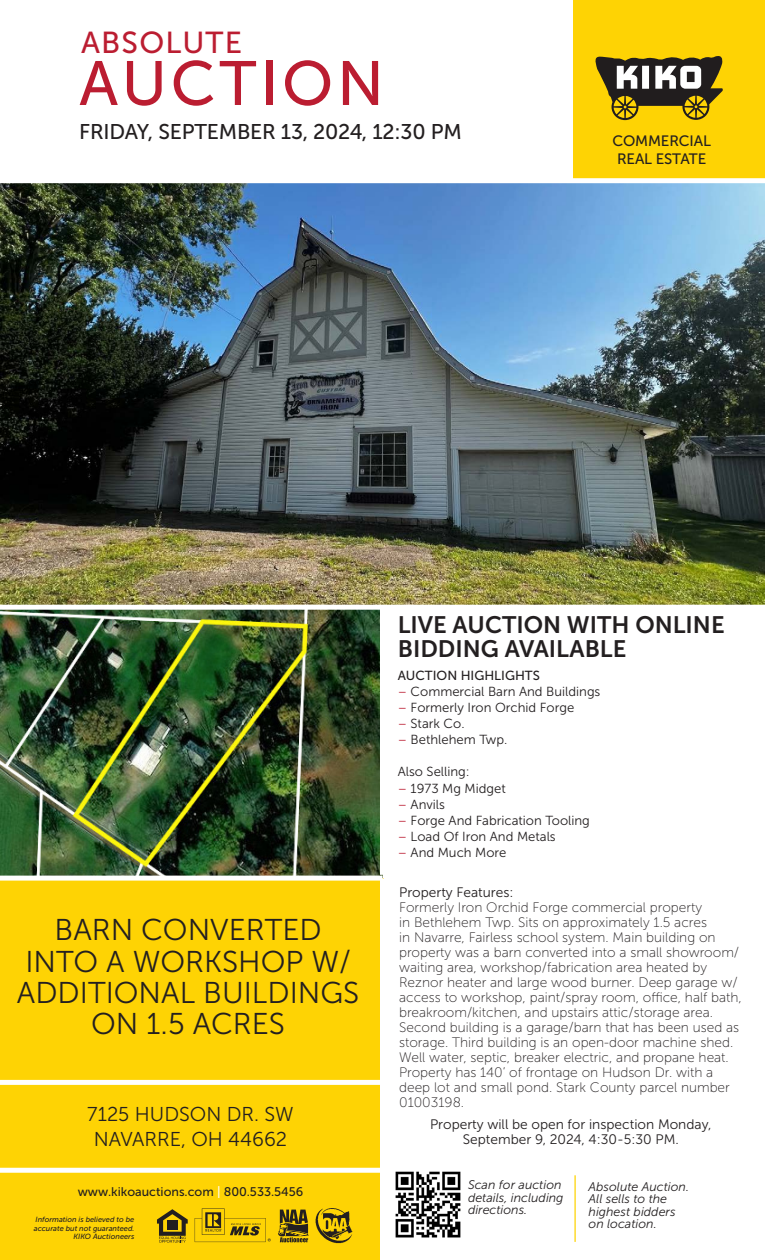
<style>
.page{position:relative;width:765px;height:1260px;background:#fff}
.page>*{position:absolute;margin:0;border:0;box-sizing:border-box;transform-origin:0 0}
.t1{font:62.38px "Museo Sans 500";letter-spacing:.06em;color:#bb1d31}
.t2{font:30.25px "Museo Sans 500";letter-spacing:.04em;color:#bb1d31}
.t3{font:30px/31.2px "Museo Sans 300";color:#231f20;text-align:center}
.t4{font:23.75px/23.8px "Museo Sans 700";color:#231f20}
.t5{font:21.25px "Museo Sans 500";letter-spacing:-.01em;color:#231f20}
.t6{font:20px "Museo Sans 300";color:#231f20}
.t7{font:15px "Museo Sans 500";letter-spacing:-.01em;color:#231f20}
.t8{font:13.75px/15px "Museo Sans 100";color:#231f20}
.t9{font:13.75px/15px "Museo Sans 300";color:#231f20;text-align:center}
.t10{font:13.12px "Museo Sans 300";color:#231f20}
.t11{font:13.12px "Museo Sans 500";color:#231f20}
.t12{font:italic 12.5px/12.5px "Museo Sans 300";color:#231f20}
.t13{font:12.5px "Museo Sans 500";color:#231f20}
.t14{font:italic 7.5px/8.8px "Museo Sans 500";color:#231f20;text-align:right}
.s1{color:#fff}
.s2{color:#bb1d31}
</style>
<div class="page">
<img style="left:0;top:610px;width:382px;height:266px">
<img style="left:0;top:183px;width:765px;height:422px">
<div style="left:380px;top:608px;width:5px;height:267px;background:#fff"></div>
<div style="left:574px;top:0;width:191px;height:180px;background:#fed304"></div>
<svg style="left:595px;top:56px;width:128px;height:64px"></svg>
<div style="left:0;top:178px;width:765px;height:5px;background:#fff"></div>
<div style="left:0;top:878px;width:384px;height:382px;background:#fed304"></div>
<img style="left:395px;top:1171px;width:66px;height:67px">
<hr style="left:574px;top:1175px;width:2px;height:67px;background:#fed304">
<div style="left:0;top:1168px;width:389px;height:5px;background:#fff"></div>
<div style="left:0;top:1080px;width:389px;height:5px;background:#fff"></div>
<svg style="left:278px;top:1210px;width:31px;height:32px"></svg>
<svg style="left:195px;top:1208px;width:76px;height:34px"></svg>
<svg style="left:157px;top:1209px;width:31px;height:34px"></svg>
<img style="left:316px;top:1208px;width:36px;height:36px">
<div style="left:0;top:876px;width:382px;height:5px;background:#fff"></div>
<div style="left:380px;top:878px;width:5px;height:382px;background:#fff"></div>
<p class="t2" style="left:81px;top:26px;width:163px">ABSOLUTE</p>
<p class="t1" style="left:79px;top:49px;width:306px">AUCTION</p>
<p class="t5" style="left:79px;top:120px;width:384px">FRIDAY, SEPTEMBER 13, 2024, 12:30 PM</p>
<p class="t7" style="left:612px;top:133px;width:100px">COMMERCIAL</p>
<p class="t7" style="left:617px;top:151px;width:91px">REAL ESTATE</p>
<p class="t3" style="left:17px;top:915px;width:344px">BARN CONVERTED<br>INTO A WORKSHOP W/<br>ADDITIONAL BUILDINGS<br>ON 1.5 ACRES</p>
<p class="t6" style="left:87px;top:1103px;width:208px">7125 HUDSON DR. SW</p>
<p class="t6" style="left:94px;top:1128px;width:195px">NAVARRE, OH 44662</p>
<p class="t13" style="left:78px;top:1185px;width:227px">www.kikoauctions.com <span class="s1">|</span> 800.533.5456</p>
<p class="t14" style="left:34px;top:1215px;width:102px">Information is believed to be accurate but not guaranteed.<br>KIKO Auctioneers</p>
<p class="t4" style="left:398px;top:613px;width:328px">LIVE AUCTION WITH ONLINE<br>BIDDING AVAILABLE</p>
<p class="t11" style="left:398px;top:668px;width:144px">AUCTION HIGHLIGHTS</p>
<p class="t10" style="left:398px;top:684px;width:204px"><span class="s2">–</span> Commercial Barn And Buildings</p>
<p class="t10" style="left:398px;top:700px;width:178px"><span class="s2">–</span> Formerly Iron Orchid Forge</p>
<p class="t10" style="left:398px;top:717px;width:68px"><span class="s2">–</span> Stark Co.</p>
<p class="t10" style="left:398px;top:733px;width:111px"><span class="s2">–</span> Bethlehem Twp.</p>
<p class="t10" style="left:398px;top:765px;width:73px">Also Selling:</p>
<p class="t10" style="left:398px;top:781px;width:110px"><span class="s2">–</span> 1973 Mg Midget</p>
<p class="t10" style="left:398px;top:797px;width:49px"><span class="s2">–</span> Anvils</p>
<p class="t10" style="left:398px;top:813px;width:194px"><span class="s2">–</span> Forge And Fabrication Tooling</p>
<p class="t10" style="left:398px;top:829px;width:159px"><span class="s2">–</span> Load Of Iron And Metals</p>
<p class="t10" style="left:398px;top:845px;width:110px"><span class="s2">–</span> And Much More</p>
<p class="t9" style="left:399px;top:885px;width:116px">Property Features:</p>
<p class="t8" style="left:399px;top:900px;width:344px">Formerly Iron Orchid Forge commercial property<br>in Bethlehem Twp. Sits on approximately 1.5 acres<br>in Navarre, Fairless school system. Main building on property was a barn converted into a small showroom/ waiting area, workshop/fabrication area heated by Reznor heater and large wood burner. Deep garage w/ access to workshop, paint/spray room, office, half bath, breakroom/kitchen, and upstairs attic/storage area.<br>Second building is a garage/barn that has been used as storage. Third building is an open-door machine shed.<br>Well water, septic, breaker electric, and propane heat.<br>Property has 140’ of frontage on Hudson Dr. with a deep lot and small pond. Stark County parcel number 01003198.</p>
<p class="t9" style="left:430px;top:1117px;width:283px">Property will be open for inspection Monday,<br>September 9, 2024, 4:30-5:30 PM.</p>
<p class="t12" style="left:468px;top:1179px;width:97px">Scan for auction details, including directions.</p>
<p class="t12" style="left:589px;top:1180px;width:102px">Absolute Auction.<br>All sells to the highest bidders on location.</p>
</div>
